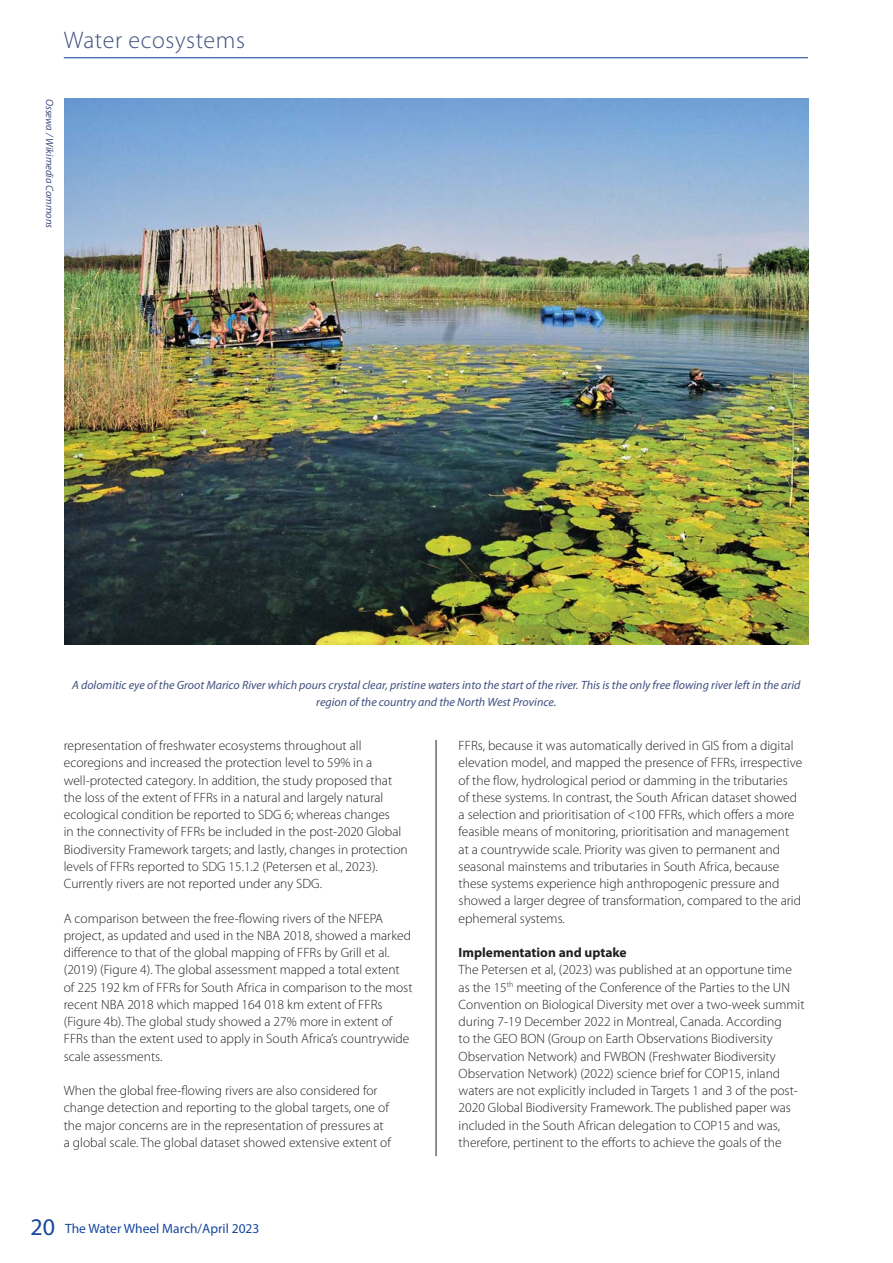
<style>
.page{position:relative;width:893px;height:1263px;background:#fff}
.page>*{position:absolute;margin:0;border:0;box-sizing:border-box;transform-origin:0 0}
.t1{font:300 24px "Myriad Pro";letter-spacing:.025em;color:#415080}
.t2{font:300 13.5px/17.2px "Myriad Pro";color:#231f20}
.t3{font:13.5px "Myriad Pro";color:#17479e}
.t4{font:700 13.5px "Myriad Pro";color:#231f20}
.t5{font:italic 12px/16.5px "Myriad Pro";color:#415080;text-align:center}
.t6{font:italic 10.5px "Myriad Pro";color:#415080}
.s1{font-size:24px}
</style>
<div class="page">
<hr style="left:64px;top:57px;width:744px;height:1px;background:#17479e">
<hr style="left:436px;top:740px;width:1px;height:416px;background:#231f20">
<img style="left:64px;top:99px;width:745px;height:545px">
<h1 class="t1" style="left:64px;top:31px;width:183px">Water ecosystems</h1>
<p class="t6" style="left:54px;top:99px;width:131px;rotate:90deg">Ossewa / Wikimedia Commons</p>
<p class="t5" style="left:72px;top:678px;width:730px">A dolomitic eye of the Groot Marico River which pours crystal clear, pristine waters into the start of the river. This is the only free flowing river left in the arid region of the country and the North West Province.</p>
<p class="t2" style="left:64px;top:738px;width:346px">representation of freshwater ecosystems throughout all ecoregions and increased the protection level to 59% in a well-protected category. In addition, the study proposed that the loss of the extent of FFRs in a natural and largely natural ecological condition be reported to SDG 6; whereas changes<br>in the connectivity of FFRs be included in the post-2020 Global Biodiversity Framework targets; and lastly, changes in protection levels of FFRs reported to SDG 15.1.2 (Petersen et al., 2023).<br>Currently rivers are not reported under any SDG.</p>
<p class="t2" style="left:64px;top:911px;width:350px">A comparison between the free-flowing rivers of the NFEPA project, as updated and used in the NBA 2018, showed a marked difference to that of the global mapping of FFRs by Grill et al. (2019) (Figure 4). The global assessment mapped a total extent of 225 192 km of FFRs for South Africa in comparison to the most recent NBA 2018 which mapped 164 018 km extent of FFRs (Figure 4b). The global study showed a 27% more in extent of FFRs than the extent used to apply in South Africa’s countrywide scale assessments.</p>
<p class="t2" style="left:64px;top:1083px;width:329px">When the global free-flowing rivers are also considered for change detection and reporting to the global targets, one of the major concerns are in the representation of pressures at a global scale. The global dataset showed extensive extent of</p>
<p class="t2" style="left:459px;top:738px;width:345px">FFRs, because it was automatically derived in GIS from a digital elevation model, and mapped the presence of FFRs, irrespective of the flow, hydrological period or damming in the tributaries<br>of these systems. In contrast, the South African dataset showed a selection and prioritisation of &lt;100 FFRs, which offers a more feasible means of monitoring, prioritisation and management at a countrywide scale. Priority was given to permanent and seasonal mainstems and tributaries in South Africa, because these systems experience high anthropogenic pressure and showed a larger degree of transformation, compared to the arid ephemeral systems.</p>
<p class="t4" style="left:459px;top:947px;width:170px">Implementation and uptake</p>
<p class="t2" style="left:459px;top:962px;width:347px">The Petersen et al, (2023) was published at an opportune time as the 15<sup>th</sup> meeting of the Conference of the Parties to the UN Convention on Biological Diversity met over a two-week summit during 7-19 December 2022 in Montreal, Canada. According<br>to the GEO BON (Group on Earth Observations Biodiversity Observation Network) and FWBON (Freshwater Biodiversity Observation Network) (2022) science brief for COP15, inland waters are not explicitly included in Targets 1 and 3 of the post-2020 Global Biodiversity Framework. The published paper was included in the South African delegation to COP15 and was, therefore, pertinent to the efforts to achieve the goals of the</p>
<p class="t3" style="left:30px;top:1223px;width:230px"><span class="s1">20</span> The Water Wheel March/April 2023</p>
</div>
